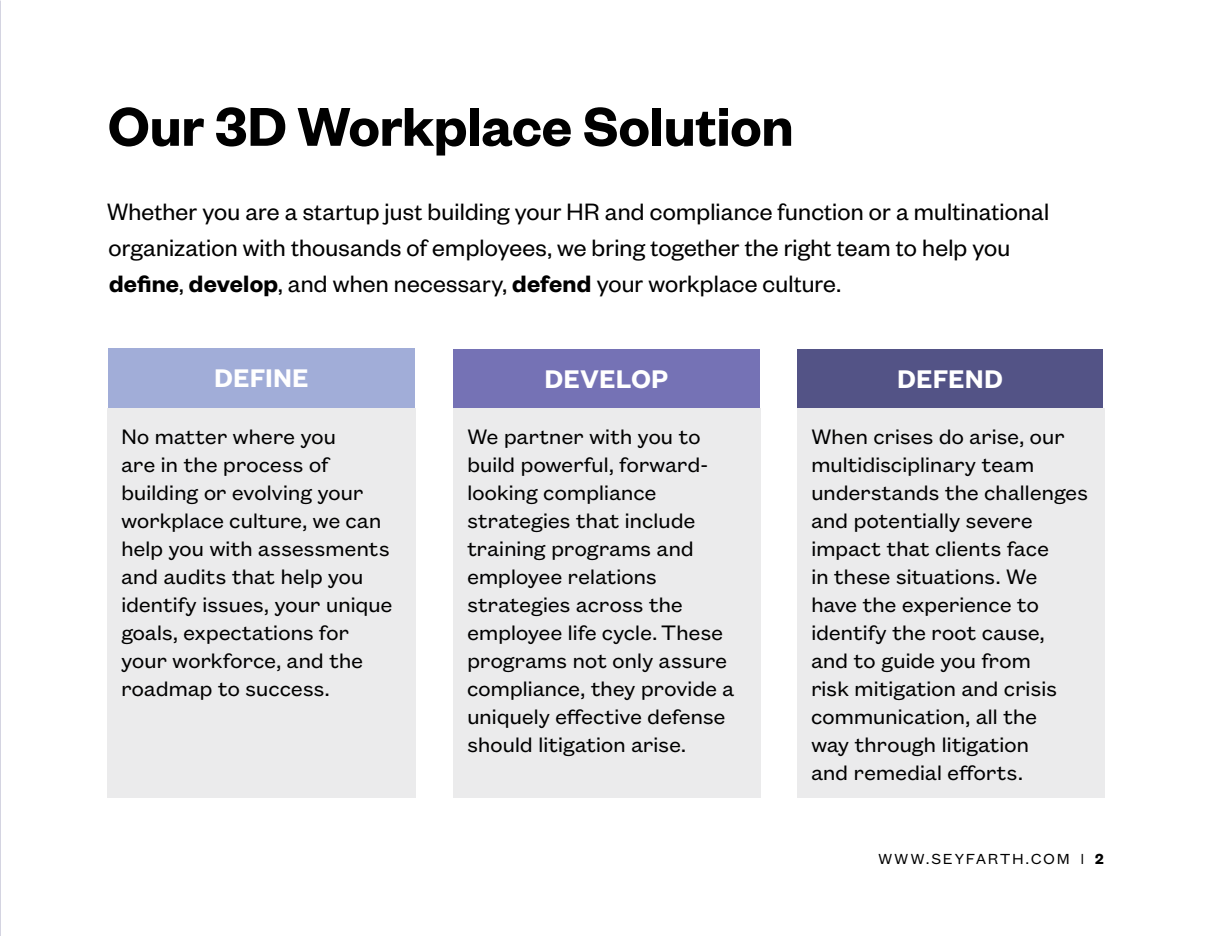
<style>
.page{position:relative;width:1224px;height:936px;background:#fff}
.page>*{position:absolute;margin:0;border:0;box-sizing:border-box;transform-origin:0 0}
.t1{font:600 60px "Founders Grotesk";letter-spacing:-.005em;color:#000}
.t2{font:600 28px "Founders Grotesk";letter-spacing:.025em;color:#fff}
.t3{font:26px/36px "Founders Grotesk";letter-spacing:.005em;color:#000}
.t4{font:23px/28px "Founders Grotesk Text";letter-spacing:-.02em;color:#000}
.t5{font:16px "Founders Grotesk Text";letter-spacing:.095em;color:#000}
.s1{font-weight:600}
</style>
<div class="page">
<div style="left:107px;top:408px;width:309px;height:390px;background:#ebebec"></div>
<div style="left:108px;top:348px;width:307px;height:59px;background:#a1add8"></div>
<div style="left:797px;top:349px;width:306px;height:59px;background:#535386"></div>
<div style="left:797px;top:408px;width:308px;height:390px;background:#ebebec"></div>
<div style="left:453px;top:349px;width:307px;height:59px;background:#7572b5"></div>
<div style="left:453px;top:408px;width:308px;height:390px;background:#ebebec"></div>
<h1 class="t1" style="left:108px;top:89px;width:687px">Our 3D Workplace Solution</h1>
<p class="t3" style="left:107px;top:193px;width:944px">Whether you are a startup just building your HR and compliance function or a multinational organization with thousands of employees, we bring together the right team to help you <span class="s1">define</span>, <span class="s1">develop</span>, and when necessary, <span class="s1">defend</span> your workplace culture.</p>
<p class="t2" style="left:214px;top:360px;width:96px">DEFINE</p>
<p class="t2" style="left:897px;top:361px;width:107px">DEFEND</p>
<p class="t2" style="left:545px;top:361px;width:125px">DEVELOP</p>
<p class="t4" style="left:121px;top:421px;width:273px">No matter where you<br>are in the process of building or evolving your workplace culture, we can help you with assessments and audits that help you identify issues, your unique goals, expectations for your workforce, and the roadmap to success.</p>
<p class="t4" style="left:467px;top:421px;width:269px">We partner with you to build powerful, forward&shy;looking compliance strategies that include training programs and employee relations strategies across the employee life cycle. These programs not only assure compliance, they provide a uniquely effective defense should litigation arise.</p>
<p class="t4" style="left:811px;top:421px;width:279px">When crises do arise, our multidisciplinary team understands the challenges and potentially severe impact that clients face<br>in these situations. We have the experience to identify the root cause, and to guide you from<br>risk mitigation and crisis communication, all the<br>way through litigation<br>and remedial efforts.</p>
<p class="t5" style="left:878px;top:848px;width:227px">WWW.SEYFARTH.COM | <span class="s1">2</span></p>
</div>
